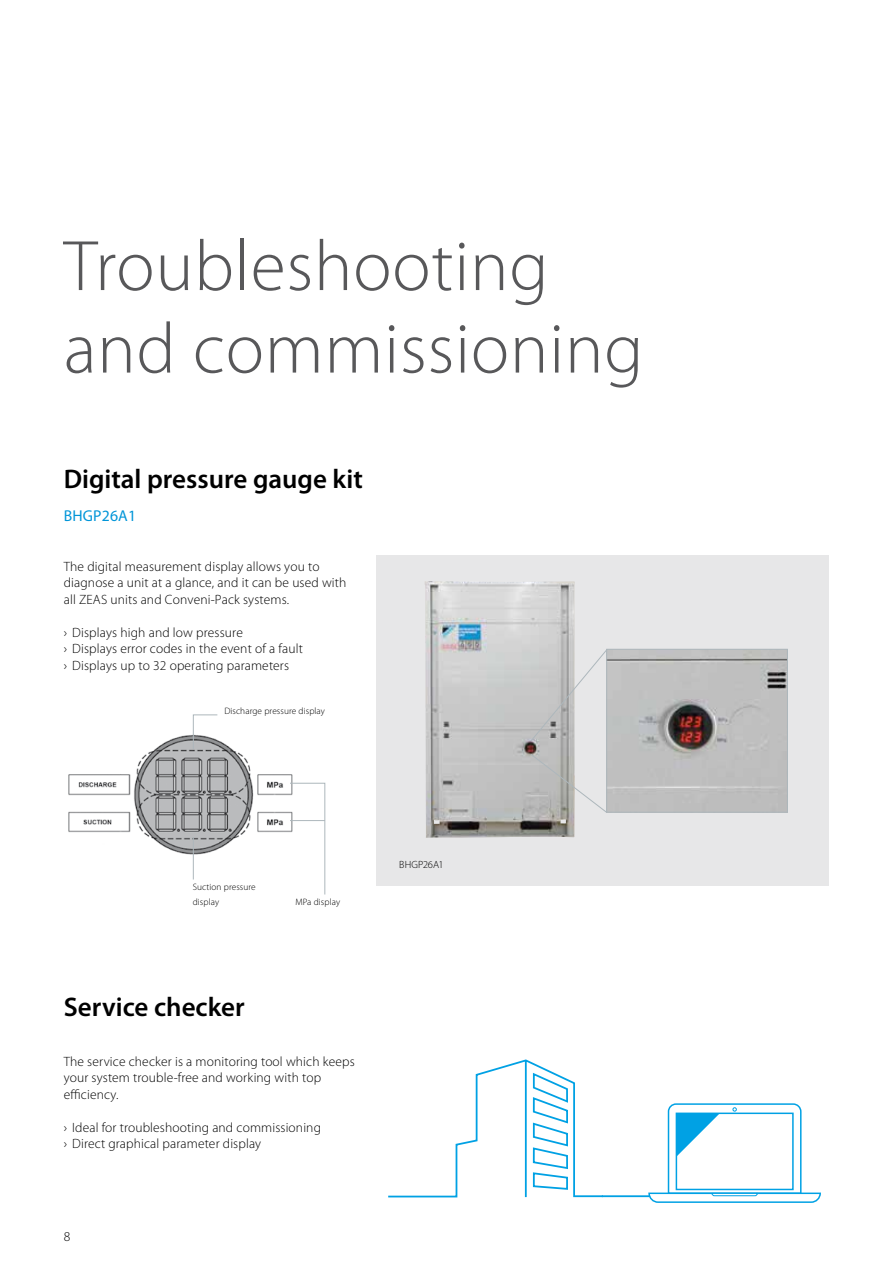
<style>
.page{position:relative;width:893px;height:1263px;background:#fff}
.page>*{position:absolute;margin:0;border:0;box-sizing:border-box;transform-origin:0 0}
.t1{font:300 72px/82.5px "Myriad Pro";letter-spacing:.01em;color:#58585a}
.t2{font:600 27px "Myriad Pro";color:#000}
.t3{font:15.75px "Myriad Pro";letter-spacing:.01em;color:#0095d8}
.t4{font:300 13.5px/16.5px "Myriad Pro";letter-spacing:.01em;color:#000}
.t5{font:300 10.5px "Myriad Pro";letter-spacing:.01em;color:#000}
.t6{font:300 9.3px/14.7px "Myriad Pro";letter-spacing:.01em;color:#000}
</style>
<div class="page">
<div style="left:377px;top:555px;width:452px;height:330px;background:#e7e7e8"></div>
<img style="left:608px;top:651px;width:178px;height:159px">
<div style="left:606px;top:649px;width:182px;height:163px;border:1px solid #adb7bc"></div>
<img style="left:425px;top:581px;width:150px;height:257px">
<svg style="left:530px;top:649px;width:78px;height:93px"></svg>
<svg style="left:530px;top:753px;width:78px;height:60px"></svg>
<img style="left:68px;top:735px;width:225px;height:120px">
<svg style="left:192px;top:714px;width:26px;height:36px"></svg>
<hr style="left:193px;top:837px;width:1px;height:42px;background:#adb7bc">
<svg style="left:289px;top:782px;width:37px;height:113px"></svg>
<hr style="left:290px;top:820px;width:35px;height:1px;background:#adb7bc">
<svg style="left:388px;top:1059px;width:433px;height:144px"></svg>
<h1 class="t1" style="left:64px;top:226px;width:581px">Troubleshooting and commissioning</h1>
<h2 class="t2" style="left:64px;top:464px;width:301px">Digital pressure gauge kit</h2>
<p class="t3" style="left:64px;top:507px;width:74px">BHGP26A1</p>
<p class="t4" style="left:64px;top:558px;width:284px">The digital measurement display allows you to diagnose a unit at a glance, and it can be used with all ZEAS units and Conveni-Pack systems.</p>
<p class="t4" style="left:64px;top:624px;width:241px">› Displays high and low pressure<br>› Displays error codes in the event of a fault › Displays up to 32 operating parameters</p>
<p class="t6" style="left:224px;top:704px;width:102px">Discharge pressure display</p>
<p class="t6" style="left:193px;top:880px;width:65px">Suction pressure display</p>
<p class="t6" style="left:295px;top:894px;width:46px">MPa display</p>
<h2 class="t2" style="left:64px;top:992px;width:183px">Service checker</h2>
<p class="t4" style="left:64px;top:1053px;width:293px">The service checker is a monitoring tool which keeps your system trouble-free and working with top efficiency.</p>
<p class="t4" style="left:64px;top:1119px;width:259px">› Ideal for troubleshooting and commissioning › Direct graphical parameter display</p>
<p class="t4" style="left:64px;top:1228px;width:8px">8</p>
<p class="t5" style="left:399px;top:858px;width:45px">BHGP26A1</p>
</div>
